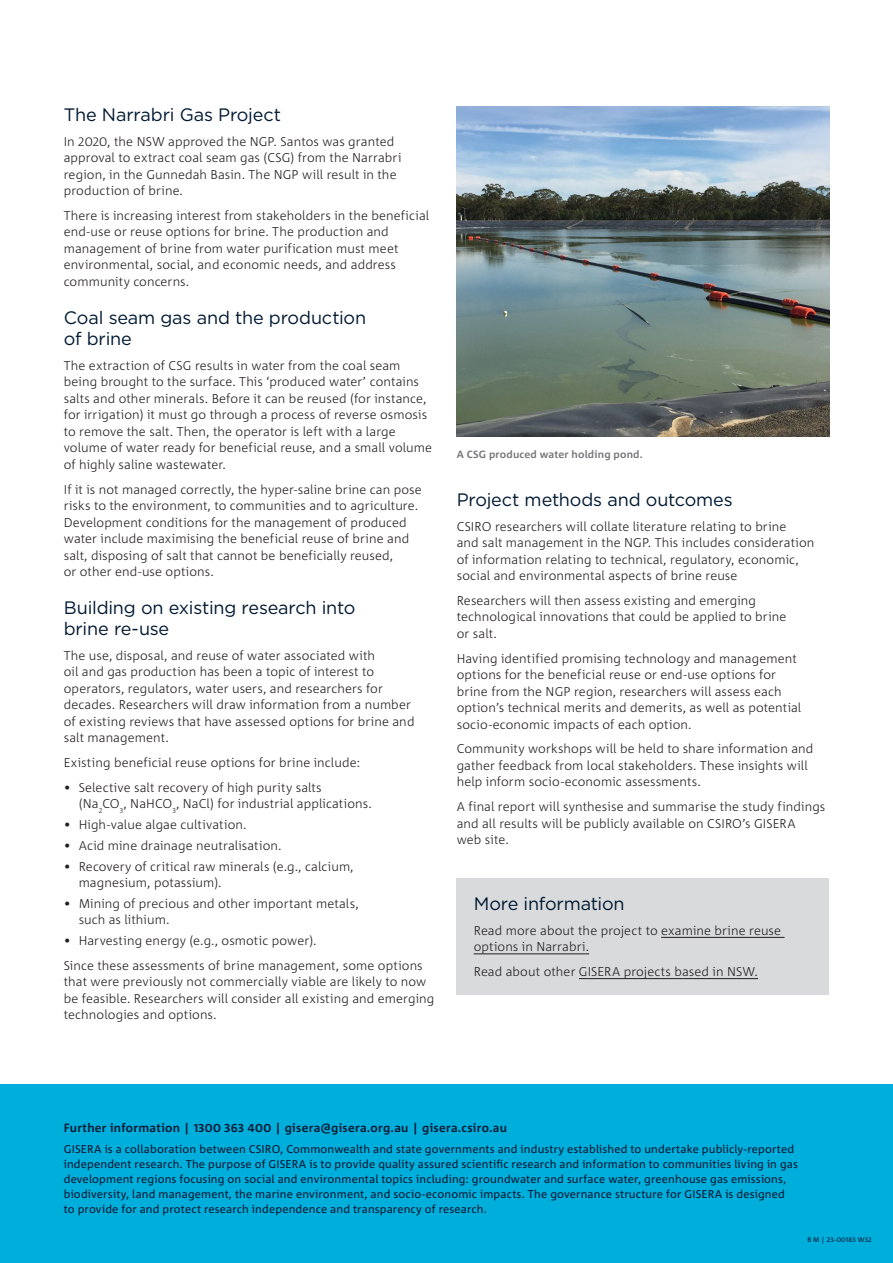
<style>
.page{position:relative;width:893px;height:1263px;background:#fff}
.page>*{position:absolute;margin:0;border:0;box-sizing:border-box;transform-origin:0 0}
.Heading{font:18px/21px "Gotham";letter-spacing:-.01em;color:#001932}
.Body_Copy{font:300 12.75px/16.5px "Corpid C1";letter-spacing:.01em;color:#231f20}
.t1{font:700 12px "Corpid C1";letter-spacing:.025em;color:#001932}
.t2{font:11.25px/15px "Corpid C1";letter-spacing:.015em;color:#001932}
.t3{font:700 10.5px "Corpid C1";letter-spacing:.02em;color:#757679}
.t4{font:6.75px "Corpid C1";letter-spacing:.035em;color:#001932}
</style>
<div class="page">
<div style="left:0;top:1084px;width:893px;height:179px;background:#00aedc"></div>
<div style="left:457px;top:878px;width:372px;height:117px;background:#d9dadc"></div>
<hr style="left:661px;top:937px;width:123px;height:1px;background:#231f20">
<hr style="left:474px;top:953px;width:115px;height:1px;background:#231f20">
<hr style="left:579px;top:978px;width:179px;height:1px;background:#231f20">
<img style="left:457px;top:106px;width:372px;height:331px">
<p class="Heading" style="left:64px;top:103px;width:219px">The Narrabri Gas Project</p>
<p class="Body_Copy" style="left:64px;top:133px;width:339px">In 2020, the NSW approved the NGP. Santos was granted approval to extract coal seam gas (CSG) from the Narrabri region, in the Gunnedah Basin. The NGP will result in the production of brine.</p>
<p class="Body_Copy" style="left:64px;top:207px;width:367px">There is increasing interest from stakeholders in the beneficial end-use or reuse options for brine. The production and management of brine from water purification must meet environmental, social, and economic needs, and address community concerns.</p>
<p class="Heading" style="left:64px;top:306px;width:304px">Coal seam gas and the production of brine</p>
<p class="Body_Copy" style="left:64px;top:357px;width:370px">The extraction of CSG results in water from the coal seam being brought to the surface. This ‘produced water’ contains salts and other minerals. Before it can be reused (for instance, for irrigation) it must go through a process of reverse osmosis to remove the salt. Then, the operator is left with a large volume of water ready for beneficial reuse, and a small volume of highly saline wastewater.</p>
<p class="Body_Copy" style="left:64px;top:480px;width:360px">If it is not managed correctly, the hyper-saline brine can pose risks to the environment, to communities and to agriculture.<br>Development conditions for the management of produced water include maximising the beneficial reuse of brine and salt, disposing of salt that cannot be beneficially reused,<br>or other end-use options.</p>
<p class="Heading" style="left:64px;top:596px;width:293px">Building on existing research into brine re-use</p>
<p class="Body_Copy" style="left:64px;top:647px;width:352px">The use, disposal, and reuse of water associated with<br>oil and gas production has been a topic of interest to operators, regulators, water users, and researchers for decades. Researchers will draw information from a number of existing reviews that have assessed options for brine and salt management.</p>
<p class="Body_Copy" style="left:64px;top:754px;width:298px">Existing beneficial reuse options for brine include:</p>
<p class="Body_Copy" style="left:79px;top:779px;width:295px;text-indent:-15px">• Selective salt recovery of high purity salts (Na<sub>2</sub>CO<sub>3</sub>, NaHCO<sub>3</sub>, NaCl) for industrial applications.</p>
<p class="Body_Copy" style="left:64px;top:816px;width:184px">• High-value algae cultivation.</p>
<p class="Body_Copy" style="left:64px;top:837px;width:219px">• Acid mine drainage neutralisation.</p>
<p class="Body_Copy" style="left:79px;top:857px;width:277px;text-indent:-15px">• Recovery of critical raw minerals (e.g., calcium, magnesium, potassium).</p>
<p class="Body_Copy" style="left:79px;top:895px;width:282px;text-indent:-15px">• Mining of precious and other important metals, such as lithium.</p>
<p class="Body_Copy" style="left:64px;top:932px;width:254px">• Harvesting energy (e.g., osmotic power).</p>
<p class="Body_Copy" style="left:64px;top:957px;width:372px">Since these assessments of brine management, some options that were previously not commercially viable are likely to now be feasible. Researchers will consider all existing and emerging technologies and options.</p>
<p class="t3" style="left:457px;top:447px;width:188px">A CSG produced water holding pond.</p>
<p class="Heading" style="left:457px;top:488px;width:278px">Project methods and outcomes</p>
<p class="Body_Copy" style="left:457px;top:518px;width:359px">CSIRO researchers will collate literature relating to brine<br>and salt management in the NGP. This includes consideration of information relating to technical, regulatory, economic, social and environmental aspects of brine reuse</p>
<p class="Body_Copy" style="left:457px;top:592px;width:331px">Researchers will then assess existing and emerging technological innovations that could be applied to brine or salt.</p>
<p class="Body_Copy" style="left:457px;top:650px;width:346px">Having identified promising technology and management options for the beneficial reuse or end-use options for brine from the NGP region, researchers will assess each option’s technical merits and demerits, as well as potential socio-economic impacts of each option.</p>
<p class="Body_Copy" style="left:457px;top:740px;width:358px">Community workshops will be held to share information and gather feedback from local stakeholders. These insights will help inform socio-economic assessments.</p>
<p class="Body_Copy" style="left:457px;top:798px;width:370px">A final report will synthesise and summarise the study findings and all results will be publicly available on CSIRO’s GISERA<br>web site.</p>
<p class="Heading" style="left:474px;top:892px;width:152px">More information</p>
<p class="Body_Copy" style="left:474px;top:922px;width:309px">Read more about the project to examine brine reuse options in Narrabri.</p>
<p class="Body_Copy" style="left:474px;top:963px;width:286px">Read about other GISERA projects based in NSW.</p>
<p class="t1" style="left:64px;top:1120px;width:445px">Further information | 1300 363 400 | gisera@gisera.org.au | gisera.csiro.au</p>
<p class="t2" style="left:64px;top:1141px;width:736px">GISERA is a collaboration between CSIRO, Commonwealth and state governments and industry established to undertake publicly‑reported independent research. The purpose of GISERA is to provide quality assured scientific research and information to communities living in gas development regions focusing on social and environmental topics including: groundwater and surface water, greenhouse gas emissions, biodiversity, land management, the marine environment, and socio-economic impacts. The governance structure for GISERA is designed to provide for and protect research independence and transparency of research.</p>
<p class="t4" style="left:807px;top:1235px;width:66px">B M | 23-00183 W32</p>
</div>
